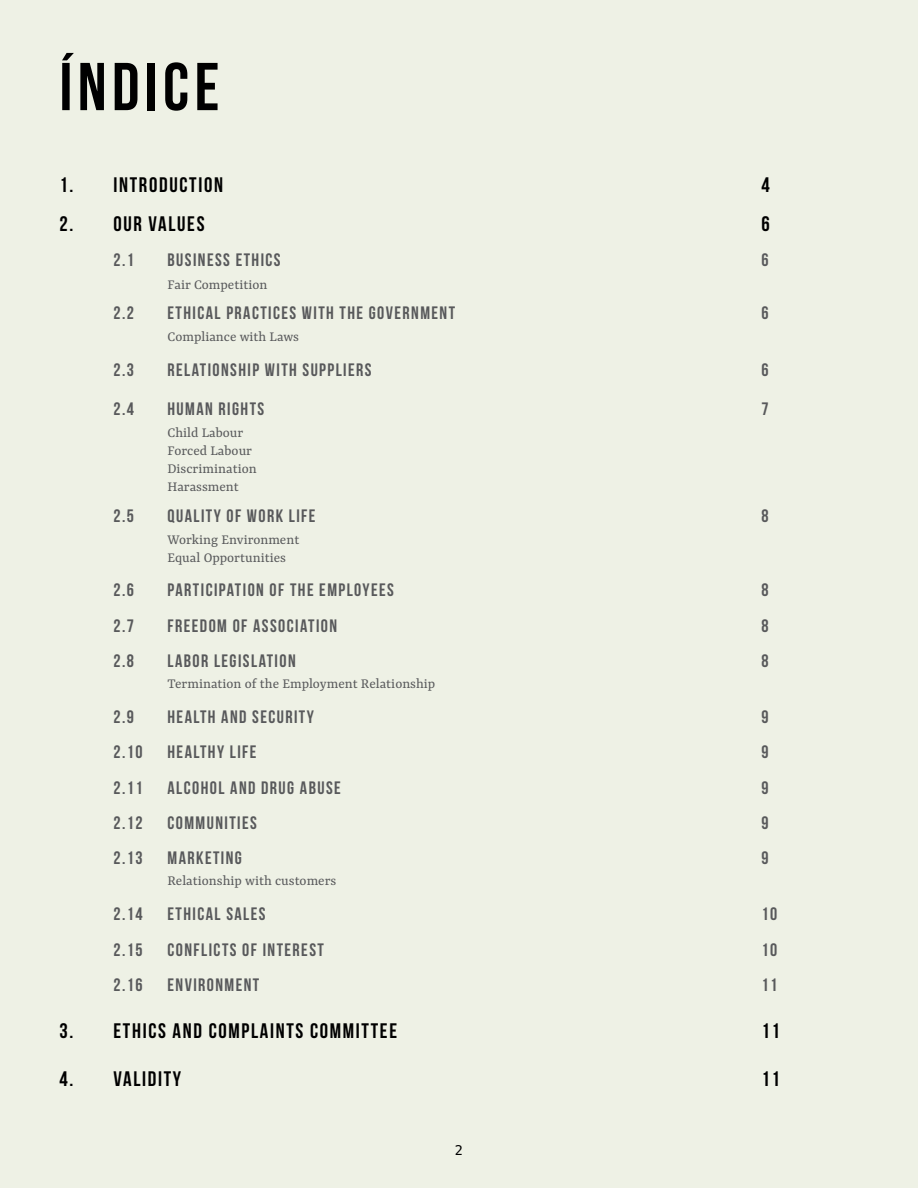
<style>
.page{position:relative;width:918px;height:1188px;background:#eef1e5}
.page>*{position:absolute;margin:0;border:0;box-sizing:border-box;transform-origin:0 0}
.t1{font:67.5px "Bebas Neue";letter-spacing:.08em;color:#000}
.t2{font:21px "Bebas Neue";letter-spacing:.08em;color:#000}
.t3{font:18px "Bebas Neue";letter-spacing:.08em;color:#58595b}
.t4{font:15px/18px "Yrsa";color:#58595b}
.t5{font:13.5px "Hack";color:#000}
</style>
<div class="page">
<h1 class="t1" style="left:60px;top:50px;width:161px">ÍNDICE</h1>
<p class="t2" style="left:60px;top:174px;width:165px">1. INTRODUCTION</p>
<p class="t2" style="left:761px;top:174px;width:10px">4</p>
<p class="t2" style="left:60px;top:212px;width:147px">2. OUR VALUES</p>
<p class="t2" style="left:761px;top:212px;width:10px">6</p>
<p class="t3" style="left:114px;top:250px;width:22px">2.1</p>
<p class="t3" style="left:168px;top:250px;width:115px">BUSINESS ETHICS</p>
<p class="t3" style="left:762px;top:250px;width:9px">6</p>
<p class="t4" style="left:168px;top:276px;width:101px">Fair Competition</p>
<p class="t3" style="left:114px;top:303px;width:22px">2.2</p>
<p class="t3" style="left:168px;top:303px;width:289px">ETHICAL PRACTICES WITH THE GOVERNMENT</p>
<p class="t3" style="left:762px;top:303px;width:9px">6</p>
<p class="t4" style="left:168px;top:328px;width:133px">Compliance with Laws</p>
<p class="t3" style="left:114px;top:360px;width:22px">2.3</p>
<p class="t3" style="left:168px;top:360px;width:206px">RELATIONSHIP WITH SUPPLIERS</p>
<p class="t3" style="left:762px;top:360px;width:9px">6</p>
<p class="t3" style="left:114px;top:399px;width:22px">2.4</p>
<p class="t3" style="left:168px;top:399px;width:98px">HUMAN RIGHTS</p>
<p class="t3" style="left:762px;top:399px;width:9px">7</p>
<p class="t4" style="left:168px;top:425px;width:91px">Child Labour<br>Forced Labour<br>Discrimination<br>Harassment</p>
<p class="t3" style="left:114px;top:506px;width:22px">2.5</p>
<p class="t3" style="left:168px;top:506px;width:150px">QUALITY OF WORK LIFE</p>
<p class="t3" style="left:762px;top:506px;width:9px">8</p>
<p class="t4" style="left:168px;top:532px;width:133px">Working Environment<br>Equal Opportunities</p>
<p class="t3" style="left:114px;top:580px;width:22px">2.6</p>
<p class="t3" style="left:168px;top:580px;width:228px">PARTICIPATION OF THE EMPLOYEES</p>
<p class="t3" style="left:762px;top:580px;width:9px">8</p>
<p class="t3" style="left:114px;top:615px;width:22px">2.7</p>
<p class="t3" style="left:168px;top:615px;width:171px">FREEDOM OF ASSOCIATION</p>
<p class="t3" style="left:762px;top:615px;width:9px">8</p>
<p class="t3" style="left:114px;top:651px;width:22px">2.8</p>
<p class="t3" style="left:168px;top:651px;width:130px">LABOR LEGISLATION</p>
<p class="t3" style="left:762px;top:651px;width:9px">8</p>
<p class="t4" style="left:168px;top:676px;width:269px">Termination of the Employment Relationship</p>
<p class="t3" style="left:114px;top:707px;width:22px">2.9</p>
<p class="t3" style="left:168px;top:707px;width:148px">HEALTH AND SECURITY</p>
<p class="t3" style="left:762px;top:707px;width:9px">9</p>
<p class="t3" style="left:114px;top:742px;width:31px">2.10</p>
<p class="t3" style="left:168px;top:742px;width:91px">HEALTHY LIFE</p>
<p class="t3" style="left:762px;top:742px;width:9px">9</p>
<p class="t3" style="left:114px;top:777px;width:31px">2.11</p>
<p class="t3" style="left:168px;top:777px;width:175px">ALCOHOL AND DRUG ABUSE</p>
<p class="t3" style="left:762px;top:777px;width:9px">9</p>
<p class="t3" style="left:114px;top:813px;width:31px">2.12</p>
<p class="t3" style="left:168px;top:813px;width:91px">COMMUNITIES</p>
<p class="t3" style="left:762px;top:813px;width:9px">9</p>
<p class="t3" style="left:114px;top:848px;width:31px">2.13</p>
<p class="t3" style="left:168px;top:848px;width:76px">MARKETING</p>
<p class="t3" style="left:762px;top:848px;width:9px">9</p>
<p class="t4" style="left:168px;top:873px;width:170px">Relationship with customers</p>
<p class="t3" style="left:114px;top:904px;width:31px">2.14</p>
<p class="t3" style="left:168px;top:904px;width:100px">ETHICAL SALES</p>
<p class="t3" style="left:762px;top:904px;width:17px">10</p>
<p class="t3" style="left:114px;top:939px;width:31px">2.15</p>
<p class="t3" style="left:168px;top:939px;width:158px">CONFLICTS OF INTEREST</p>
<p class="t3" style="left:762px;top:939px;width:17px">10</p>
<p class="t3" style="left:114px;top:975px;width:31px">2.16</p>
<p class="t3" style="left:168px;top:975px;width:93px">ENVIRONMENT</p>
<p class="t3" style="left:762px;top:975px;width:17px">11</p>
<p class="t2" style="left:60px;top:1020px;width:339px">3. ETHICS AND COMPLAINTS COMMITTEE</p>
<p class="t2" style="left:761px;top:1020px;width:20px">11</p>
<p class="t2" style="left:60px;top:1067px;width:123px">4. VALIDITY</p>
<p class="t2" style="left:761px;top:1067px;width:20px">11</p>
<p class="t5" style="left:455px;top:1142px;width:10px">2</p>
</div>
